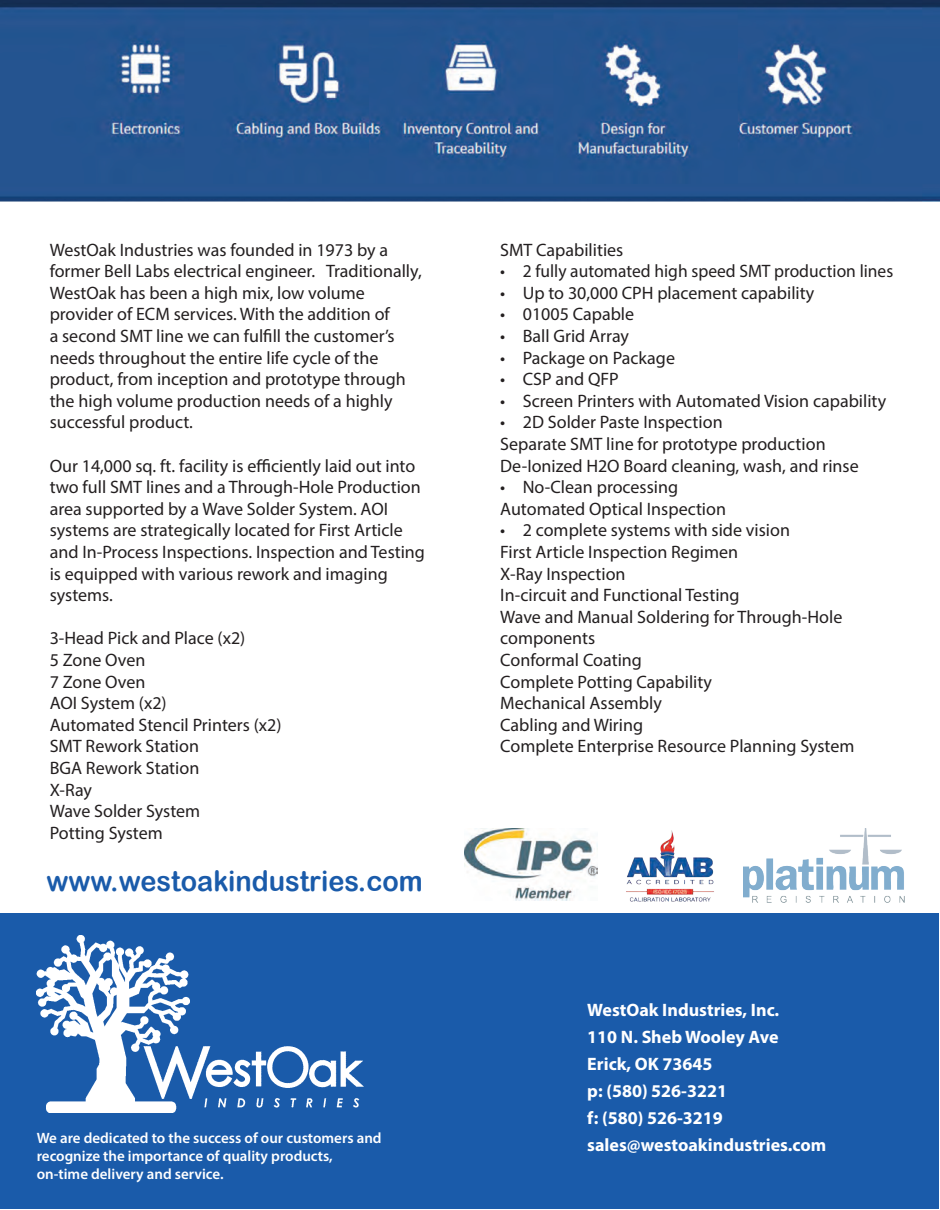
<style>
.page{position:relative;width:940px;height:1210px;background:#fff}
.page>*{position:absolute;margin:0;border:0;box-sizing:border-box;transform-origin:0 0}
.t1{font:28.5px "Arial Rounded MT Bold";color:#1a5baa;scale:.95 1}
.t2{font:18px/21.6px "Myriad Pro";color:#231f20}
.t3{font:700 18px/27px "Myriad Pro";color:#fff}
.t4{font:600 15px/18px "Myriad Pro";color:#fff}
</style>
<div class="page">
<img style="left:0;top:0;width:940px;height:202px">
<div style="left:1px;top:913px;width:938px;height:296px;background:#1a5baa"></div>
<img style="left:37px;top:935px;width:327px;height:178px">
<img style="left:464px;top:828px;width:133px;height:72px">
<img style="left:626px;top:830px;width:88px;height:72px">
<img style="left:744px;top:828px;width:161px;height:74px">
<p class="t2" style="left:50px;top:238px;width:373px">WestOak Industries was founded in 1973 by a former Bell Labs electrical engineer. Traditionally, WestOak has been a high mix, low volume provider of ECM services. With the addition of<br>a second SMT line we can fulfill the customer’s needs throughout the entire life cycle of the product, from inception and prototype through the high volume production needs of a highly successful product.</p>
<p class="t2" style="left:50px;top:454px;width:377px">Our 14,000 sq. ft. facility is efficiently laid out into two full SMT lines and a Through-Hole Production area supported by a Wave Solder System. AOI systems are strategically located for First Article and In-Process Inspections. Inspection and Testing is equipped with various rework and imaging systems.</p>
<p class="t2" style="left:50px;top:627px;width:233px">3-Head Pick and Place (x2)<br>5 Zone Oven<br>7 Zone Oven<br>AOI System (x2)<br>Automated Stencil Printers (x2)<br>SMT Rework Station<br>BGA Rework Station<br>X-Ray<br>Wave Solder System<br>Potting System</p>
<h1 class="t1" style="left:47px;top:863px;width:397px">www.westoakindustries.com</h1>
<p class="t4" style="left:37px;top:1129px;width:346px">We are dedicated to the success of our customers and recognize the importance of quality products, on-time delivery and service.</p>
<p class="t2" style="left:500px;top:238px;width:125px">SMT Capabilities</p>
<p class="t2" style="left:500px;top:260px;width:394px">• 2 fully automated high speed SMT production lines</p>
<p class="t2" style="left:500px;top:282px;width:316px">• Up to 30,000 CPH placement capability</p>
<p class="t2" style="left:500px;top:303px;width:135px">• 01005 Capable</p>
<p class="t2" style="left:500px;top:325px;width:130px">• Ball Grid Array</p>
<p class="t2" style="left:500px;top:346px;width:176px">• Package on Package</p>
<p class="t2" style="left:500px;top:368px;width:120px">• CSP and QFP</p>
<p class="t2" style="left:500px;top:390px;width:387px">• Screen Printers with Automated Vision capability</p>
<p class="t2" style="left:500px;top:411px;width:360px">• 2D Solder Paste Inspection<br>Separate SMT line for prototype production<br>De-Ionized H2O Board cleaning, wash, and rinse</p>
<p class="t2" style="left:500px;top:476px;width:227px">• No-Clean processing<br>Automated Optical Inspection</p>
<p class="t2" style="left:500px;top:519px;width:356px">• 2 complete systems with side vision<br>First Article Inspection Regimen<br>X-Ray Inspection<br>In-circuit and Functional Testing<br>Wave and Manual Soldering for Through-Hole components<br>Conformal Coating<br>Complete Potting Capability<br>Mechanical Assembly<br>Cabling and Wiring<br>Complete Enterprise Resource Planning System</p>
<p class="t3" style="left:587px;top:995px;width:240px">WestOak Industries, Inc.<br>110 N. Sheb Wooley Ave<br>Erick, OK 73645<br>p: (580) 526-3221<br>f: (580) 526-3219 sales@westoakindustries.com</p>
</div>
